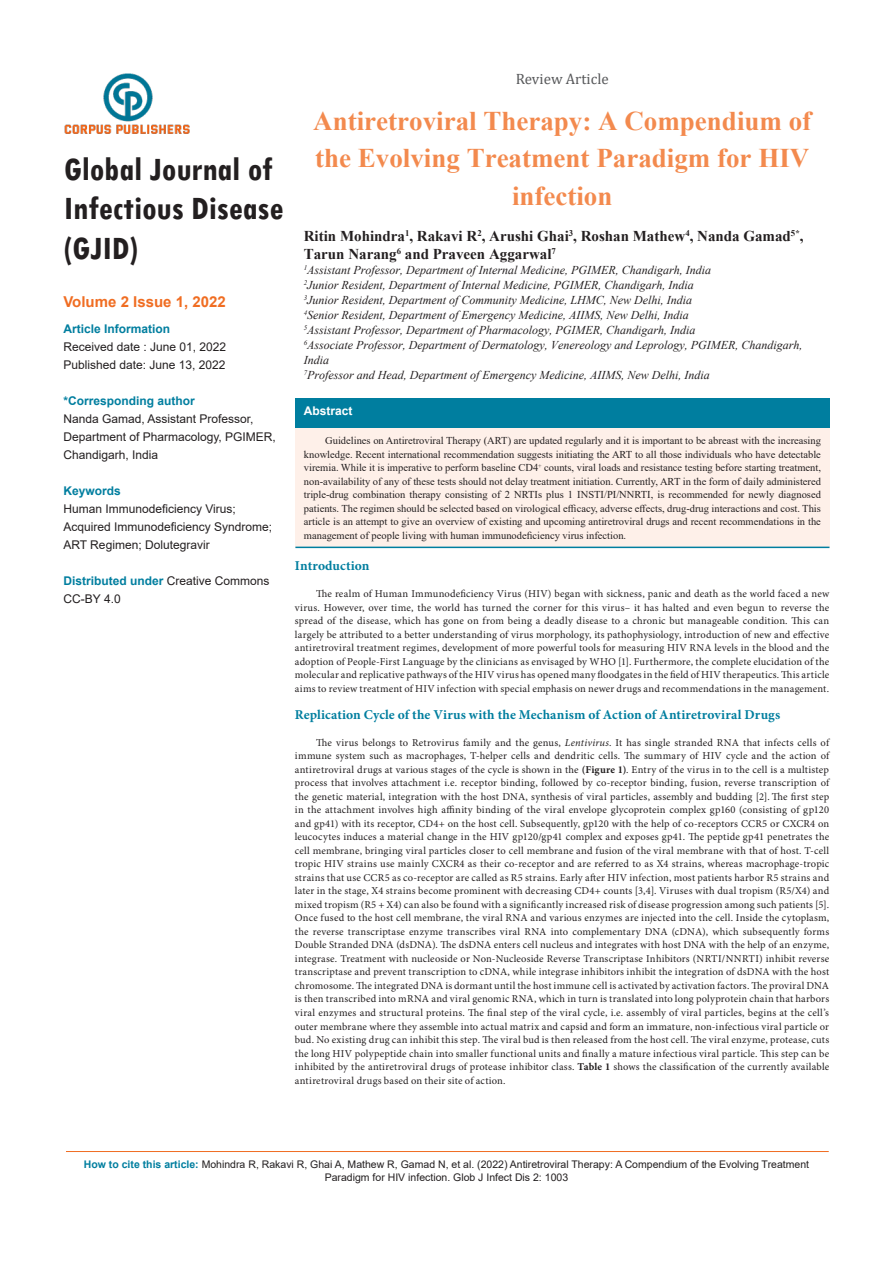
<style>
.page{position:relative;width:893px;height:1263px;background:#fff}
.page>*{position:absolute;margin:0;border:0;box-sizing:border-box;transform-origin:0 0}
.t1{font:700 condensed 34.65px/39.2px "Tw Cen";color:#231f20}
.t2{font:700 27px/37.5px "Times New Roman";color:#f38a4e;text-align:center}
.t3{font:700 15px/18px "Times New Roman";color:#231f20}
.t4{font:700 15px "Arial";color:#f06d22}
.t5{font:15px "Cambria";color:#57585a}
.al{font:700 13.5px "Minion Pro";letter-spacing:.01em;color:#007e9f}
.t6{font:italic 12px/15px "Times New Roman";color:#231f20}
.t7{font:12px/18px "Arial";color:#231f20}
.t8{font:700 12px "Arial";color:#007e9f}
.t9{font:700 12px "Arial";color:#fff}
.t10{font:10.5px/13.5px "Minion Pro";letter-spacing:.015em;color:#231f20;text-align:justify}
.t11{font:10.5px/13.5px "Times New Roman";color:#231f20;text-align:justify}
.t12{font:10.5px/12.6px "Arial";color:#231f20;text-align:center}
.s1{font-weight:700;color:#007e9f}
.s2{font-style:italic}
.s3{font-weight:700}
</style>
<div class="page">
<hr style="left:66px;top:1151px;width:763px;height:1px;background:#f06d22">
<img style="left:65px;top:73px;width:125px;height:61px">
<div style="left:295px;top:398px;width:534px;height:31px;background:#007e9f"></div>
<div style="left:295px;top:429px;width:534px;height:119px;background:#fef0e9"></div>
<hr style="left:295px;top:547px;width:534px;height:1px;background:#007e9f">
<h1 class="t1" style="left:64px;top:149px;width:221px">Global Journal of<br>Infectious Disease (GJID)</h1>
<p class="t4" style="left:63px;top:291px;width:164px">Volume 2 Issue 1, 2022</p>
<p class="t8" style="left:63px;top:320px;width:108px">Article Information</p>
<p class="t7" style="left:63px;top:338px;width:164px">Received date : June 01, 2022<br>Published date: June 13, 2022</p>
<p class="t8" style="left:63px;top:392px;width:133px">*Corresponding author</p>
<p class="t7" style="left:63px;top:410px;width:214px">Nanda Gamad, Assistant Professor,<br>Department of Pharmacology, PGIMER,<br>Chandigarh, India</p>
<p class="t8" style="left:63px;top:482px;width:59px">Keywords</p>
<p class="t7" style="left:63px;top:500px;width:210px">Human Immunodeficiency Virus;<br>Acquired Immunodeficiency Syndrome;<br>ART Regimen; Dolutegravir</p>
<p class="t7" style="left:63px;top:572px;width:208px"><span class="s1">Distributed under</span> Creative Commons<br>CC-BY 4.0</p>
<p class="t5" style="left:516px;top:70px;width:94px">Review Article</p>
<p class="t2" style="left:313px;top:101px;width:499px">Antiretroviral Therapy: A Compendium of the Evolving Treatment Paradigm for HIV infection</p>
<p class="t3" style="left:304px;top:226px;width:501px">Ritin Mohindra<sup>1</sup>, Rakavi R<sup>2</sup>, Arushi Ghai<sup>3</sup>, Roshan Mathew<sup>4</sup>, Nanda Gamad<sup>5*</sup>,<br>Tarun Narang<sup>6</sup> and Praveen Aggarwal<sup>7</sup></p>
<p class="t6" style="left:304px;top:262px;width:409px"><sup>1</sup>Assistant Professor, Department of Internal Medicine, PGIMER, Chandigarh, India</p>
<p class="t6" style="left:304px;top:277px;width:392px"><sup>2</sup>Junior Resident, Department of Internal Medicine, PGIMER, Chandigarh, India</p>
<p class="t6" style="left:304px;top:292px;width:390px"><sup>3</sup>Junior Resident, Department of Community Medicine, LHMC, New Delhi, India</p>
<p class="t6" style="left:304px;top:307px;width:387px"><sup>4</sup>Senior Resident, Department of Emergency Medicine, AIIMS, New Delhi, India</p>
<p class="t6" style="left:304px;top:322px;width:393px"><sup>5</sup>Assistant Professor, Department of Pharmacology, PGIMER, Chandigarh, India</p>
<p class="t6" style="left:304px;top:337px;width:500px"><sup>6</sup>Associate Professor, Department of Dermatology, Venereology and Leprology, PGIMER, Chandigarh,<br>India</p>
<p class="t6" style="left:304px;top:367px;width:408px"><sup>7</sup>Professor and Head, Department of Emergency Medicine, AIIMS, New Delhi, India</p>
<p class="t9" style="left:304px;top:403px;width:50px">Abstract</p>
<p class="t11" style="left:304px;top:434px;width:519px;text-indent:21px">Guidelines on Antiretroviral Therapy (ART) are updated regularly and it is important to be abreast with the increasing knowledge. Recent international recommendation suggests initiating the ART to all those individuals who have detectable viremia. While it is imperative to perform baseline CD4<sup>+</sup> counts, viral loads and resistance testing before starting treatment, non-availability of any of these tests should not delay treatment initiation. Currently, ART in the form of daily administered triple-drug combination therapy consisting of 2 NRTIs plus 1 INSTI/PI/NNRTI, is recommended for newly diagnosed patients. The regimen should be selected based on virological efficacy, adverse effects, drug-drug interactions and cost. This article is an attempt to give an overview of existing and upcoming antiretroviral drugs and recent recommendations in the management of people living with human immunodeficiency virus infection.</p>
<p class="al" style="left:295px;top:557px;width:76px">Introduction</p>
<p class="t10" style="left:295px;top:588px;width:536px;text-indent:21px">The realm of Human Immunodeficiency Virus (HIV) began with sickness, panic and death as the world faced a new virus. However, over time, the world has turned the corner for this virus– it has halted and even begun to reverse the spread of the disease, which has gone on from being a deadly disease to a chronic but manageable condition. This can largely be attributed to a better understanding of virus morphology, its pathophysiology, introduction of new and effective antiretroviral treatment regimes, development of more powerful tools for measuring HIV RNA levels in the blood and the adoption of People-First Language by the clinicians as envisaged by WHO [1]. Furthermore, the complete elucidation of the molecular and replicative pathways of the HIV virus has opened many floodgates in the field of HIV therapeutics. This article aims to review treatment of HIV infection with special emphasis on newer drugs and recommendations in the management.</p>
<p class="al" style="left:295px;top:705px;width:487px">Replication Cycle of the Virus with the Mechanism of Action of Antiretroviral Drugs</p>
<p class="t10" style="left:295px;top:736px;width:536px;text-indent:21px">The virus belongs to Retrovirus family and the genus, <span class="s2">Lentivirus</span>. It has single stranded RNA that infects cells of immune system such as macrophages, T-helper cells and dendritic cells. The summary of HIV cycle and the action of antiretroviral drugs at various stages of the cycle is shown in the <span class="s3">(Figure 1)</span>. Entry of the virus in to the cell is a multistep process that involves attachment i.e. receptor binding, followed by co-receptor binding, fusion, reverse transcription of the genetic material, integration with the host DNA, synthesis of viral particles, assembly and budding [2]. The first step in the attachment involves high affinity binding of the viral envelope glycoprotein complex gp160 (consisting of gp120 and gp41) with its receptor, CD4+ on the host cell. Subsequently, gp120 with the help of co-receptors CCR5 or CXCR4 on leucocytes induces a material change in the HIV gp120/gp41 complex and exposes gp41. The peptide gp41 penetrates the cell membrane, bringing viral particles closer to cell membrane and fusion of the viral membrane with that of host. T-cell tropic HIV strains use mainly CXCR4 as their co-receptor and are referred to as X4 strains, whereas macrophage-tropic strains that use CCR5 as co-receptor are called as R5 strains. Early after HIV infection, most patients harbor R5 strains and later in the stage, X4 strains become prominent with decreasing CD4+ counts [3,4]. Viruses with dual tropism (R5/X4) and mixed tropism (R5 + X4) can also be found with a significantly increased risk of disease progression among such patients [5].<br>Once fused to the host cell membrane, the viral RNA and various enzymes are injected into the cell. Inside the cytoplasm, the reverse transcriptase enzyme transcribes viral RNA into complementary DNA (cDNA), which subsequently forms Double Stranded DNA (dsDNA). The dsDNA enters cell nucleus and integrates with host DNA with the help of an enzyme, integrase. Treatment with nucleoside or Non-Nucleoside Reverse Transcriptase Inhibitors (NRTI/NNRTI) inhibit reverse transcriptase and prevent transcription to cDNA, while integrase inhibitors inhibit the integration of dsDNA with the host chromosome. The integrated DNA is dormant until the host immune cell is activated by activation factors. The proviral DNA is then transcribed into mRNA and viral genomic RNA, which in turn is translated into long polyprotein chain that harbors viral enzymes and structural proteins. The final step of the viral cycle, i.e. assembly of viral particles, begins at the cell’s outer membrane where they assemble into actual matrix and capsid and form an immature, non-infectious viral particle or bud. No existing drug can inhibit this step. The viral bud is then released from the host cell. The viral enzyme, protease, cuts the long HIV polypeptide chain into smaller functional units and finally a mature infectious viral particle. This step can be inhibited by the antiretroviral drugs of protease inhibitor class. <span class="s3">Table 1</span> shows the classification of the currently available antiretroviral drugs based on their site of action.</p>
<p class="t12" style="left:84px;top:1158px;width:727px"><span class="s1">How to cite this article:</span> Mohindra R, Rakavi R, Ghai A, Mathew R, Gamad N, et al. (2022) Antiretroviral Therapy: A Compendium of the Evolving Treatment<br>Paradigm for HIV infection. Glob J Infect Dis 2: 1003</p>
</div>
